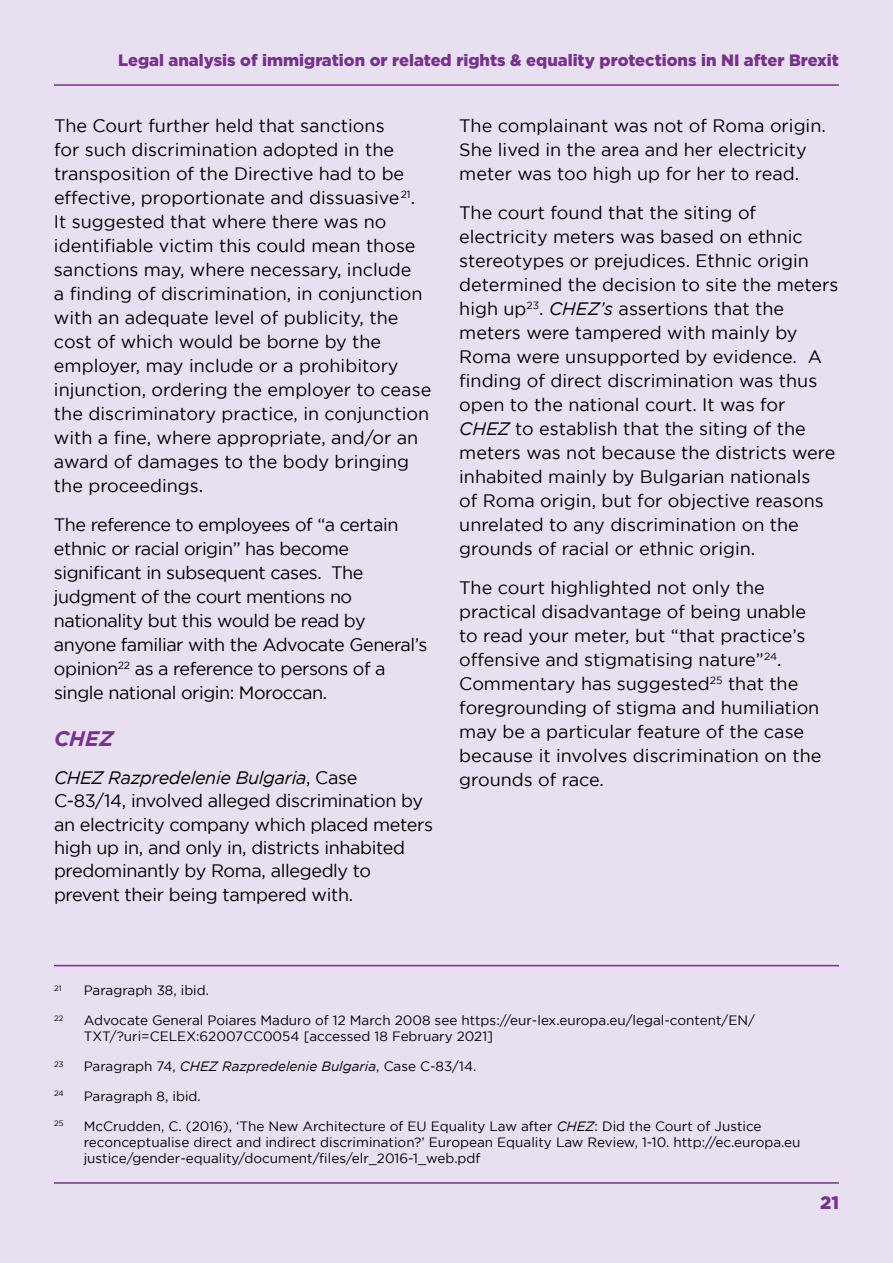
<style>
.page{position:relative;width:893px;height:1263px;background:#e8e0f0}
.page>*{position:absolute;margin:0;border:0;box-sizing:border-box;transform-origin:0 0}
.t1{font:italic 700 21px "Gotham";color:#77328a}
.t2{font:18px/24px "Gotham";color:#000}
.t3{font:18px/24px "Gotham";letter-spacing:-.025em;color:#000}
.t4{font:18px/23.4px "Gotham";letter-spacing:-.02em;color:#000}
.t5{font:900 18px "Gotham";color:#77328a}
.t6{font:900 16.5px "Gotham";color:#77328a}
.t7{font:13.5px/16.2px "Gotham";color:#000}
.t8{font:7.8px "Gotham";color:#000}
.s1{font-style:italic}
</style>
<div class="page">
<hr style="left:54px;top:84px;width:785px;height:2px;background:#77328a">
<hr style="left:54px;top:965px;width:785px;height:1px;background:#77328a">
<hr style="left:54px;top:1182px;width:785px;height:2px;background:#77328a">
<p class="t6" style="left:118px;top:51px;width:722px">Legal analysis of immigration or related rights &amp; equality protections in NI after Brexit</p>
<p class="t2" style="left:54px;top:114px;width:379px">The Court further held that sanctions<br>for such discrimination adopted in the transposition of the Directive had to be effective, proportionate and dissuasive<sup>21</sup>.<br>It suggested that where there was no identifiable victim this could mean those sanctions may, where necessary, include<br>a finding of discrimination, in conjunction with an adequate level of publicity, the cost of which would be borne by the employer, may include or a prohibitory injunction, ordering the employer to cease the discriminatory practice, in conjunction with a fine, where appropriate, and/or an award of damages to the body bringing the proceedings.</p>
<p class="t3" style="left:54px;top:512px;width:375px">The reference to employees of “a certain ethnic or racial origin” has become significant in subsequent cases. The judgment of the court mentions no nationality but this would be read by anyone familiar with the Advocate General’s opinion<sup>22</sup> as a reference to persons of a single national origin: Moroccan.</p>
<p class="t1" style="left:54px;top:726px;width:61px">CHEZ</p>
<p class="t4" style="left:54px;top:766px;width:380px"><span class="s1">CHEZ Razpredelenie Bulgaria</span>, Case C-83/14, involved alleged discrimination by an electricity company which placed meters high up in, and only in, districts inhabited predominantly by Roma, allegedly to prevent their being tampered with.</p>
<p class="t2" style="left:459px;top:114px;width:368px">The complainant was not of Roma origin.<br>She lived in the area and her electricity meter was too high up for her to read.</p>
<p class="t2" style="left:459px;top:201px;width:381px">The court found that the siting of electricity meters was based on ethnic stereotypes or prejudices. Ethnic origin determined the decision to site the meters high up<sup>23</sup>. <span class="s1">CHEZ’s</span> assertions that the meters were tampered with mainly by Roma were unsupported by evidence. A finding of direct discrimination was thus open to the national court. It was for <span class="s1">CHEZ</span> to establish that the siting of the meters was not because the districts were inhabited mainly by Bulgarian nationals<br>of Roma origin, but for objective reasons unrelated to any discrimination on the grounds of racial or ethnic origin.</p>
<p class="t2" style="left:459px;top:575px;width:364px">The court highlighted not only the practical disadvantage of being unable to read your meter, but “that practice’s offensive and stigmatising nature”<sup>24</sup>.<br>Commentary has suggested<sup>25</sup> that the foregrounding of stigma and humiliation may be a particular feature of the case because it involves discrimination on the grounds of race.</p>
<p class="t8" style="left:54px;top:984px;width:9px">21</p>
<p class="t7" style="left:84px;top:982px;width:127px">Paragraph 38, ibid.</p>
<p class="t8" style="left:54px;top:1013px;width:11px">22</p>
<p class="t7" style="left:84px;top:1012px;width:673px">Advocate General Poiares Maduro of 12 March 2008 see https://eur-lex.europa.eu/legal-content/EN/<br>TXT/?uri=CELEX:62007CC0054 [accessed 18 February 2021]</p>
<p class="t8" style="left:54px;top:1059px;width:11px">23</p>
<p class="t7" style="left:84px;top:1058px;width:394px">Paragraph 74, <span class="s1">CHEZ Razpredelenie Bulgaria</span>, Case C‑83/14.</p>
<p class="t8" style="left:54px;top:1089px;width:11px">24</p>
<p class="t7" style="left:84px;top:1088px;width:119px">Paragraph 8, ibid.</p>
<p class="t8" style="left:54px;top:1119px;width:11px">25</p>
<p class="t7" style="left:84px;top:1117px;width:718px">McCrudden, C. (2016), ‘The New Architecture of EU Equality Law after <span class="s1">CHEZ</span>: Did the Court of Justice reconceptualise direct and indirect discrimination?’ European Equality Law Review, 1-10. http://ec.europa.eu justice/gender-equality/document/files/elr_2016-1_web.pdf</p>
<p class="t5" style="left:820px;top:1192px;width:20px">21</p>
</div>
